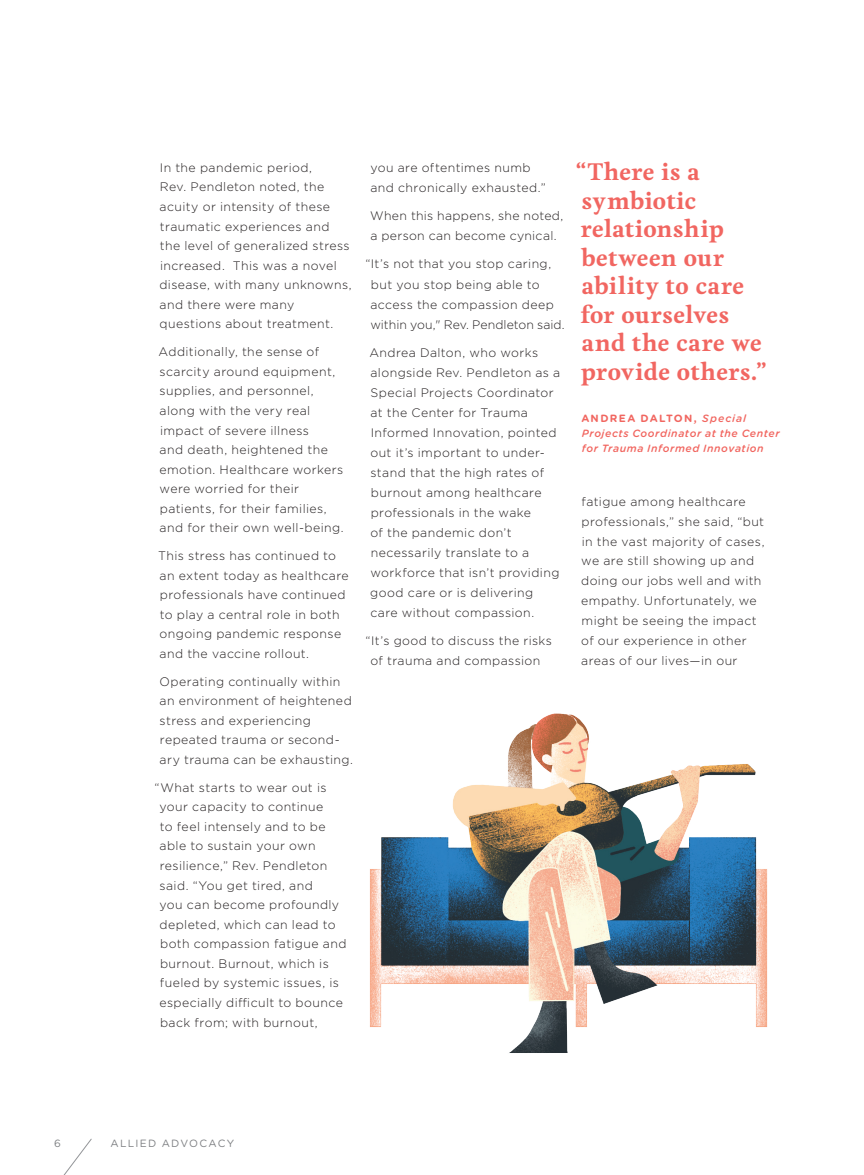
<style>
.page{position:relative;width:864px;height:1175px;background:#fff}
.page>*{position:absolute;margin:0;border:0;box-sizing:border-box;transform-origin:0 0}
.t1{font:700 22.5px/28.5px "Feijoa";letter-spacing:.025em;color:#f16661}
.t2{font:300 12.3px/19.5px "Gotham";letter-spacing:.035em;color:#231f20}
.t3{font:italic 500 10.5px/15px "Gotham Rounded";letter-spacing:.05em;color:#f16660}
.t4{font:10.5px "Gotham Rounded";letter-spacing:.12em;color:#7e8083}
.s1{font-weight:700;font-style:normal}
</style>
<div class="page">
<svg style="left:64px;top:1138px;width:28px;height:36px"></svg>
<img style="left:370px;top:713px;width:398px;height:340px">
<p class="t4" style="left:54px;top:1136px;width:8px">6</p>
<p class="t2" style="left:159px;top:157px;width:194px">In the pandemic period,<br>Rev. Pendleton noted, the acuity or intensity of these traumatic experiences and the level of generalized stress increased. This was a novel disease, with many unknowns, and there were many questions about treatment.</p>
<p class="t2" style="left:159px;top:342px;width:187px">Additionally, the sense of scarcity around equipment, supplies, and personnel, along with the very real impact of severe illness<br>and death, heightened the emotion. Healthcare workers were worried for their patients, for their families, and for their own well-being.</p>
<p class="t2" style="left:158px;top:545px;width:192px">This stress has continued to an extent today as healthcare professionals have continued to play a central role in both ongoing pandemic response and the vaccine rollout.</p>
<p class="t2" style="left:160px;top:671px;width:195px">Operating continually within an environment of heightened stress and experiencing repeated trauma or second&shy;ary trauma can be exhausting.</p>
<p class="t2" style="left:159px;top:777px;width:189px;text-indent:-5px">“What starts to wear out is your capacity to continue<br>to feel intensely and to be able to sustain your own resilience,” Rev. Pendleton said. “You get tired, and<br>you can become profoundly depleted, which can lead to both compassion fatigue and burnout. Burnout, which is fueled by systemic issues, is especially difficult to bounce back from; with burnout,</p>
<p class="t2" style="left:370px;top:157px;width:177px;line-height:20px">you are oftentimes numb and chronically exhausted.”</p>
<p class="t2" style="left:370px;top:205px;width:195px;line-height:20px">When this happens, she noted, a person can become cynical.</p>
<p class="t2" style="left:370px;top:254px;width:196px;line-height:20px;text-indent:-5px">“It’s not that you stop caring, but you stop being able to access the compassion deep within you," Rev. Pendleton said.</p>
<p class="t2" style="left:369px;top:342px;width:192px;line-height:20px">Andrea Dalton, who works alongside Rev. Pendleton as a<br>Special Projects Coordinator at the Center for Trauma<br>Informed Innovation, pointed out it’s important to under&shy;stand that the high rates of burnout among healthcare professionals in the wake<br>of the pandemic don’t necessarily translate to a workforce that isn’t providing good care or is delivering care without compassion.</p>
<p class="t2" style="left:365px;top:630px;width:188px;line-height:20px;text-align:center">“It’s good to discuss the risks of trauma and compassion</p>
<h1 class="t1" style="left:576px;top:158px;width:192px">“There is a symbiotic relationship between our ability to care for ourselves and the care we provide others.”</h1>
<p class="t3" style="left:581px;top:410px;width:200px"><span class="s1">ANDREA DALTON,</span> Special<br>Projects Coordinator at the Center for Trauma Informed Innovation</p>
<p class="t2" style="left:581px;top:491px;width:185px;line-height:20px">fatigue among healthcare professionals,” she said, “but in the vast majority of cases, we are still showing up and doing our jobs well and with empathy. Unfortunately, we might be seeing the impact of our experience in other areas of our lives—in our</p>
<p class="t4" style="left:111px;top:1136px;width:125px">ALLIED ADVOCACY</p>
</div>
